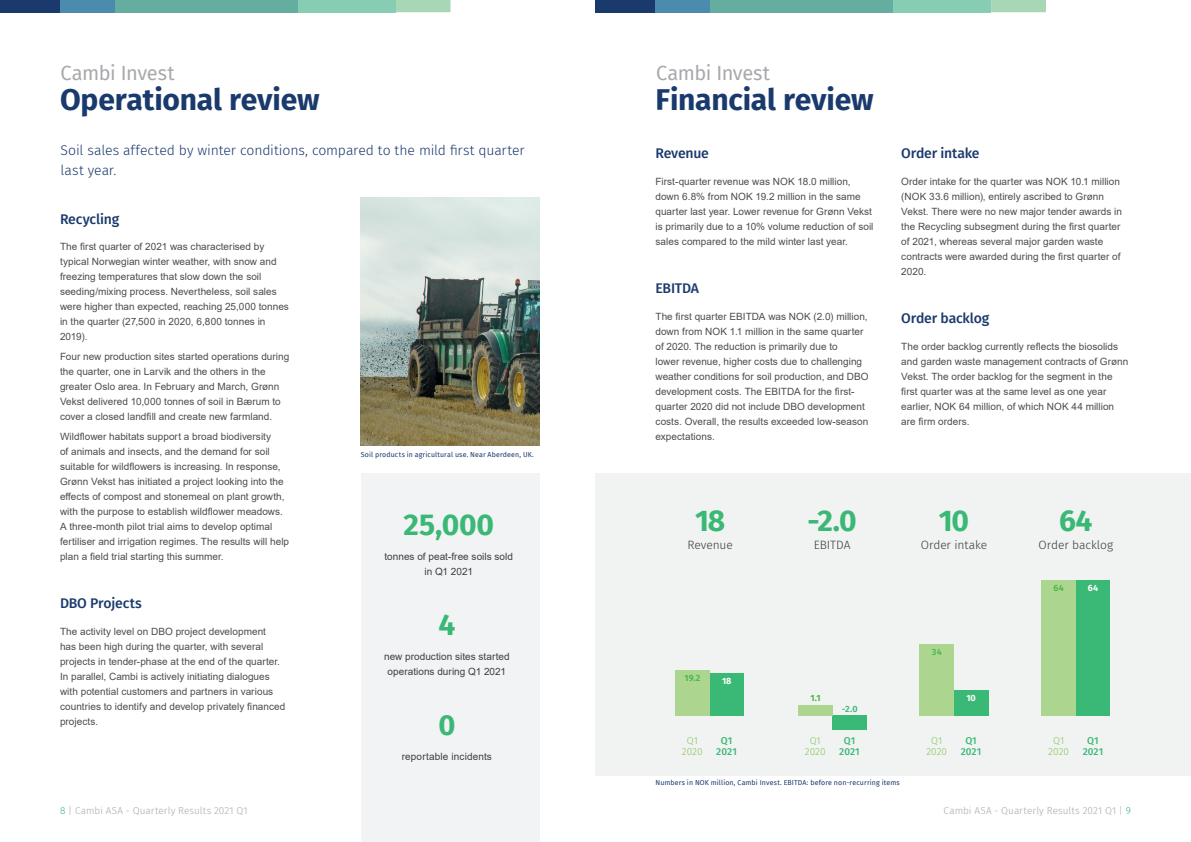
<style>
.page{position:relative;width:1191px;height:842px;background:#fff}
.page>*{position:absolute;margin:0;border:0;box-sizing:border-box;transform-origin:0 0}
.t1{font:700 30px "Fira Sans";letter-spacing:-.01em;color:#1a3a6d}
.t2{font:700 30px "Fira Sans";letter-spacing:-.01em;color:#3ab875}
.t3{font:700 29px "Fira Sans";color:#3ab875}
.t4{font:20px "Fira Sans";letter-spacing:-.02em;color:#a8a9ad}
.t5{font:300 14px/20px "Fira Sans";letter-spacing:-.01em;color:#1a3a6d}
.t6{font:500 14px "Fira Sans";letter-spacing:-.015em;color:#1a3a6d}
.t7{font:300 12px "Fira Sans";letter-spacing:-.01em;color:#383b3c}
.t8{font:10px/15px "Arial";letter-spacing:.005em;color:#4b4c4d}
.t9{font:10px/15px "Arial";letter-spacing:.005em;color:#3e3e3f;text-align:center}
.t10{font:300 10px "Fira Sans";letter-spacing:.005em;color:#a8a9ad}
.t11{font:300 10px/11px "Fira Sans";letter-spacing:.005em;color:#83c556;text-align:center}
.t12{font:500 10px/11px "Fira Sans";letter-spacing:.005em;color:#3ab875;text-align:center}
.t13{font:700 9px "Fira Sans";color:#fff}
.t14{font:600 9px "Fira Sans";color:#49b748}
.t15{font:600 9px "Fira Sans";color:#3ab875}
.t16{font:700 9px "Fira Sans";color:#4bb849}
.t17{font:600 9px "Fira Sans";color:#48b749}
.t18{font:600 9px "Fira Sans";color:#4bb849}
.t19{font:7px "Fira Sans";letter-spacing:.02em;color:#1a3a6d}
.s1{color:#3ab875}
</style>
<div class="page">
<div style="left:0;top:0;width:298px;height:12px;background:#1a3a6d"></div>
<div style="left:60px;top:0;width:55px;height:12px;background:#4a8bae"></div>
<svg style="left:395px;top:0;width:55px;height:12px"></svg>
<hr style="left:115px;top:12px;width:183px;height:1px;background:#4d8885">
<div style="left:298px;top:0;width:97px;height:12px;background:#87cdb3"></div>
<div style="left:115px;top:0;width:183px;height:12px;background:#65ad9f"></div>
<div style="left:595px;top:0;width:298px;height:12px;background:#1a3a6d"></div>
<div style="left:655px;top:0;width:55px;height:12px;background:#4a8bae"></div>
<svg style="left:991px;top:0;width:55px;height:12px"></svg>
<hr style="left:710px;top:12px;width:183px;height:1px;background:#4d8885">
<div style="left:893px;top:0;width:98px;height:12px;background:#87cdb3"></div>
<div style="left:710px;top:0;width:183px;height:12px;background:#65ad9f"></div>
<div style="left:361px;top:474px;width:178px;height:368px;background:#f2f3f4"></div>
<div style="left:595px;top:474px;width:596px;height:302px;background:#f1f3f2"></div>
<div style="left:709px;top:673px;width:35px;height:42px;background:#3ab875"></div>
<div style="left:675px;top:670px;width:34px;height:45px;background:#acd590"></div>
<div style="left:1075px;top:580px;width:35px;height:135px;background:#3ab875"></div>
<div style="left:1041px;top:580px;width:34px;height:135px;background:#acd590"></div>
<div style="left:954px;top:690px;width:34px;height:25px;background:#3ab875"></div>
<div style="left:919px;top:644px;width:35px;height:71px;background:#acd590"></div>
<div style="left:832px;top:715px;width:35px;height:15px;background:#3ab875"></div>
<div style="left:798px;top:705px;width:34px;height:10px;background:#acd590"></div>
<img style="left:361px;top:198px;width:178px;height:247px">
<h3 class="t4" style="left:61px;top:58px;width:115px">Cambi Invest</h3>
<h1 class="t1" style="left:60px;top:74px;width:261px">Operational review</h1>
<h3 class="t5" style="left:61px;top:140px;width:466px">Soil sales affected by winter conditions, compared to the mild first quarter last year.</h3>
<h3 class="t6" style="left:60px;top:208px;width:61px">Recycling</h3>
<p class="t8" style="left:60px;top:239px;width:230px">The first quarter of 2021 was characterised by typical Norwegian winter weather, with snow and freezing temperatures that slow down the soil seeding/mixing process. Nevertheless, soil sales were higher than expected, reaching 25,000 tonnes in the quarter (27,500 in 2020, 6,800 tonnes in 2019).</p>
<p class="t8" style="left:60px;top:349px;width:231px">Four new production sites started operations during the quarter, one in Larvik and the others in the greater Oslo area. In February and March, Grønn Vekst delivered 10,000 tonnes of soil in Bærum to cover a closed landfill and create new farmland.</p>
<p class="t8" style="left:60px;top:429px;width:231px">Wildflower habitats support a broad biodiversity<br>of animals and insects, and the demand for soil suitable for wildflowers is increasing. In response, Grønn Vekst has initiated a project looking into the effects of compost and stonemeal on plant growth, with the purpose to establish wildflower meadows.<br>A three-month pilot trial aims to develop optimal fertiliser and irrigation regimes. The results will help plan a field trial starting this summer.</p>
<h3 class="t6" style="left:60px;top:592px;width:83px">DBO Projects</h3>
<p class="t8" style="left:60px;top:624px;width:227px">The activity level on DBO project development<br>has been high during the quarter, with several projects in tender-phase at the end of the quarter.<br>In parallel, Cambi is actively initiating dialogues with potential customers and partners in various countries to identify and develop privately financed projects.</p>
<p class="t19" style="left:361px;top:449px;width:174px">Soil products in agricultural use. Near Aberdeen, UK.</p>
<h1 class="t2" style="left:403px;top:499px;width:92px">25,000</h1>
<p class="t9" style="left:384px;top:549px;width:130px">tonnes of peat-free soils sold in Q1 2021</p>
<h1 class="t2" style="left:438px;top:599px;width:18px">4</h1>
<p class="t9" style="left:384px;top:649px;width:127px">new production sites started operations during Q1 2021</p>
<h2 class="t3" style="left:438px;top:700px;width:18px">0</h2>
<p class="t9" style="left:402px;top:749px;width:92px">reportable incidents</p>
<h3 class="t4" style="left:656px;top:58px;width:115px">Cambi Invest</h3>
<h1 class="t1" style="left:655px;top:74px;width:219px">Financial review</h1>
<h3 class="t6" style="left:655px;top:142px;width:55px">Revenue</h3>
<p class="t8" style="left:655px;top:174px;width:219px">First-quarter revenue was NOK 18.0 million, down 6.8% from NOK 19.2 million in the same quarter last year. Lower revenue for Grønn Vekst is primarily due to a 10% volume reduction of soil sales compared to the mild winter last year.</p>
<h3 class="t6" style="left:655px;top:277px;width:45px">EBITDA</h3>
<p class="t8" style="left:655px;top:309px;width:214px">The first quarter EBITDA was NOK (2.0) million, down from NOK 1.1 million in the same quarter of 2020. The reduction is primarily due to<br>lower revenue, higher costs due to challenging weather conditions for soil production, and DBO development costs. The EBITDA for the first&shy;quarter 2020 did not include DBO development costs. Overall, the results exceeded low-season expectations.</p>
<h1 class="t2" style="left:695px;top:495px;width:32px">18</h1>
<p class="t7" style="left:687px;top:536px;width:47px">Revenue</p>
<p class="t14" style="left:684px;top:671px;width:17px">19.2</p>
<p class="t13" style="left:722px;top:673px;width:11px">18</p>
<h1 class="t2" style="left:807px;top:495px;width:50px">-2.0</h1>
<p class="t7" style="left:813px;top:536px;width:38px">EBITDA</p>
<p class="t16" style="left:810px;top:690px;width:12px">1.1</p>
<p class="t15" style="left:842px;top:702px;width:17px">-2.0</p>
<h3 class="t6" style="left:901px;top:142px;width:80px">Order intake</h3>
<p class="t8" style="left:901px;top:174px;width:222px">Order intake for the quarter was NOK 10.1 million (NOK 33.6 million), entirely ascribed to Grønn Vekst. There were no new major tender awards in the Recycling subsegment during the first quarter of 2021, whereas several major garden waste contracts were awarded during the first quarter of 2020.</p>
<h3 class="t6" style="left:901px;top:307px;width:89px">Order backlog</h3>
<p class="t8" style="left:901px;top:339px;width:228px">The order backlog currently reflects the biosolids and garden waste management contracts of Grønn Vekst. The order backlog for the segment in the first quarter was at the same level as one year earlier, NOK 64 million, of which NOK 44 million are firm orders.</p>
<h1 class="t2" style="left:938px;top:495px;width:32px">10</h1>
<p class="t7" style="left:920px;top:536px;width:68px">Order intake</p>
<p class="t18" style="left:932px;top:645px;width:11px">34</p>
<p class="t13" style="left:966px;top:691px;width:11px">10</p>
<h1 class="t2" style="left:1059px;top:495px;width:35px">64</h1>
<p class="t7" style="left:1038px;top:536px;width:76px">Order backlog</p>
<p class="t17" style="left:1053px;top:581px;width:12px">64</p>
<p class="t13" style="left:1087px;top:581px;width:12px">64</p>
<p class="t11" style="left:682px;top:735px;width:22px">Q1<br>2020</p>
<p class="t12" style="left:716px;top:735px;width:22px">Q1<br>2021</p>
<p class="t11" style="left:805px;top:735px;width:22px">Q1<br>2020</p>
<p class="t12" style="left:839px;top:735px;width:22px">Q1<br>2021</p>
<p class="t11" style="left:926px;top:735px;width:22px">Q1<br>2020</p>
<p class="t12" style="left:960px;top:735px;width:22px">Q1<br>2021</p>
<p class="t11" style="left:1048px;top:735px;width:22px">Q1<br>2020</p>
<p class="t12" style="left:1082px;top:735px;width:22px">Q1<br>2021</p>
<p class="t19" style="left:655px;top:777px;width:246px">Numbers in NOK million, Cambi Invest. EBITDA: before non-recurring items</p>
<p class="t10" style="left:60px;top:804px;width:189px"><span class="s1">8</span> | Cambi ASA - Quarterly Results 2021 Q1</p>
<p class="t10" style="left:943px;top:804px;width:189px">Cambi ASA - Quarterly Results 2021 Q1 | <span class="s1">9</span></p>
</div>
